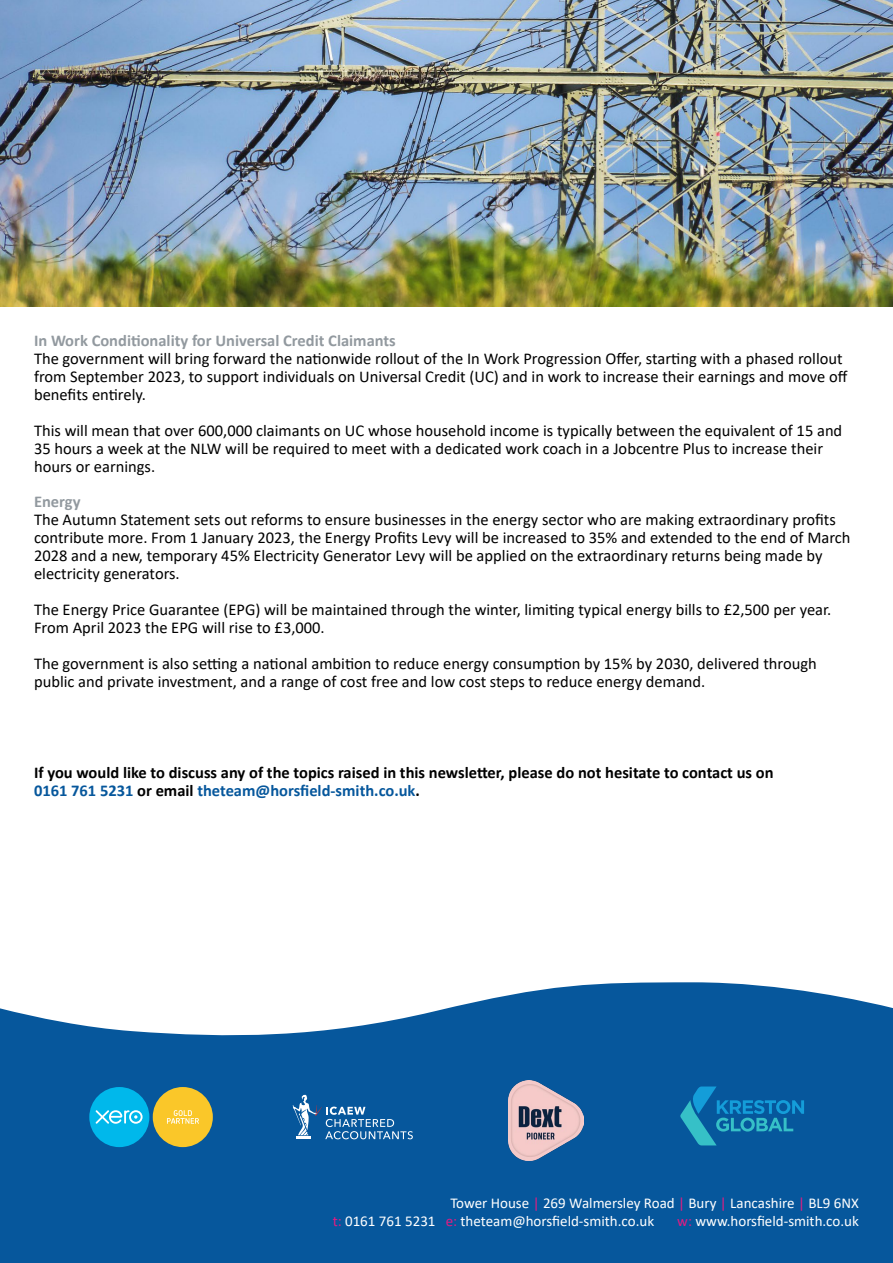
<style>
.page{position:relative;width:893px;height:1263px;background:#fff}
.page>*{position:absolute;margin:0;border:0;box-sizing:border-box;transform-origin:0 0}
.t1{font:16.5px/18px "Calibri";color:#000}
.t2{font:700 16.5px "Calibri";color:#000}
.t3{font:700 16.5px "Calibri";color:#92999f}
.t4{font:700 16.5px "Calibri";color:#06579c}
.t5{font:15px "Calibri";color:#fff}
.s1{color:#000}
.s2{color:#e21b82}
</style>
<div class="page">
<svg style="left:0;top:982px;width:893px;height:281px;background:#2068a6"></svg>
<svg style="left:293px;top:1095px;width:120px;height:44px;background:#2e71ab"></svg>
<div style="left:89px;top:1087px;width:60px;height:60px;background:#00b8eb;border-radius:50%"></div>
<svg style="left:96px;top:1110px;width:47px;height:14px"></svg>
<div style="left:153px;top:1087px;width:60px;height:60px;background:#fac729;border-radius:50%"></div>
<svg style="left:167px;top:1110px;width:32px;height:14px"></svg>
<img style="left:509px;top:1081px;width:74px;height:80px">
<svg style="left:680px;top:1086px;width:124px;height:59px;background:#0f70aa"></svg>
<img style="left:0;top:0;width:893px;height:306px">
<p class="t3" style="left:34px;top:329px;width:363px">In Work Conditionality for Universal Credit Claimants</p>
<p class="t1" style="left:34px;top:349px;width:815px">The government will bring forward the nationwide rollout of the In Work Progression Offer, starting with a phased rollout from September 2023, to support individuals on Universal Credit (UC) and in work to increase their earnings and move off benefits entirely.</p>
<p class="t1" style="left:34px;top:421px;width:810px">This will mean that over 600,000 claimants on UC whose household income is typically between the equivalent of 15 and<br>35 hours a week at the NLW will be required to meet with a dedicated work coach in a Jobcentre Plus to increase their hours or earnings.</p>
<p class="t3" style="left:34px;top:490px;width:48px">Energy</p>
<p class="t1" style="left:34px;top:510px;width:818px">The Autumn Statement sets out reforms to ensure businesses in the energy sector who are making extraordinary profits contribute more. From 1 January 2023, the Energy Profits Levy will be increased to 35% and extended to the end of March 2028 and a new, temporary 45% Electricity Generator Levy will be applied on the extraordinary returns being made by electricity generators.</p>
<p class="t1" style="left:34px;top:600px;width:799px">The Energy Price Guarantee (EPG) will be maintained through the winter, limiting typical energy bills to £2,500 per year.<br>From April 2023 the EPG will rise to £3,000.</p>
<p class="t1" style="left:34px;top:654px;width:784px">The government is also setting a national ambition to reduce energy consumption by 15% by 2030, delivered through</p>
<p class="t1" style="left:34px;top:672px;width:673px">public and private investment, and a range of cost free and low cost steps to reduce energy demand.</p>
<p class="t2" style="left:34px;top:761px;width:741px">If you would like to discuss any of the topics raised in this newsletter, please do not hesitate to contact us on</p>
<p class="t4" style="left:34px;top:779px;width:387px">0161 761 5231 <span class="s1">or email</span> theteam@horsfield-smith.co.uk<span class="s1">.</span></p>
<p class="t5" style="left:450px;top:1193px;width:410px">Tower House <span class="s2">|</span> 269 Walmersley Road <span class="s2">|</span> Bury <span class="s2">|</span> Lancashire <span class="s2">|</span> BL9 6NX</p>
<p class="t5" style="left:333px;top:1211px;width:323px"><span class="s2">t:</span> 0161 761 5231 <span class="s2">e:</span> theteam@horsfield-smith.co.uk</p>
<p class="t5" style="left:677px;top:1211px;width:183px"><span class="s2">w:</span> www.horsfield-smith.co.uk</p>
</div>
